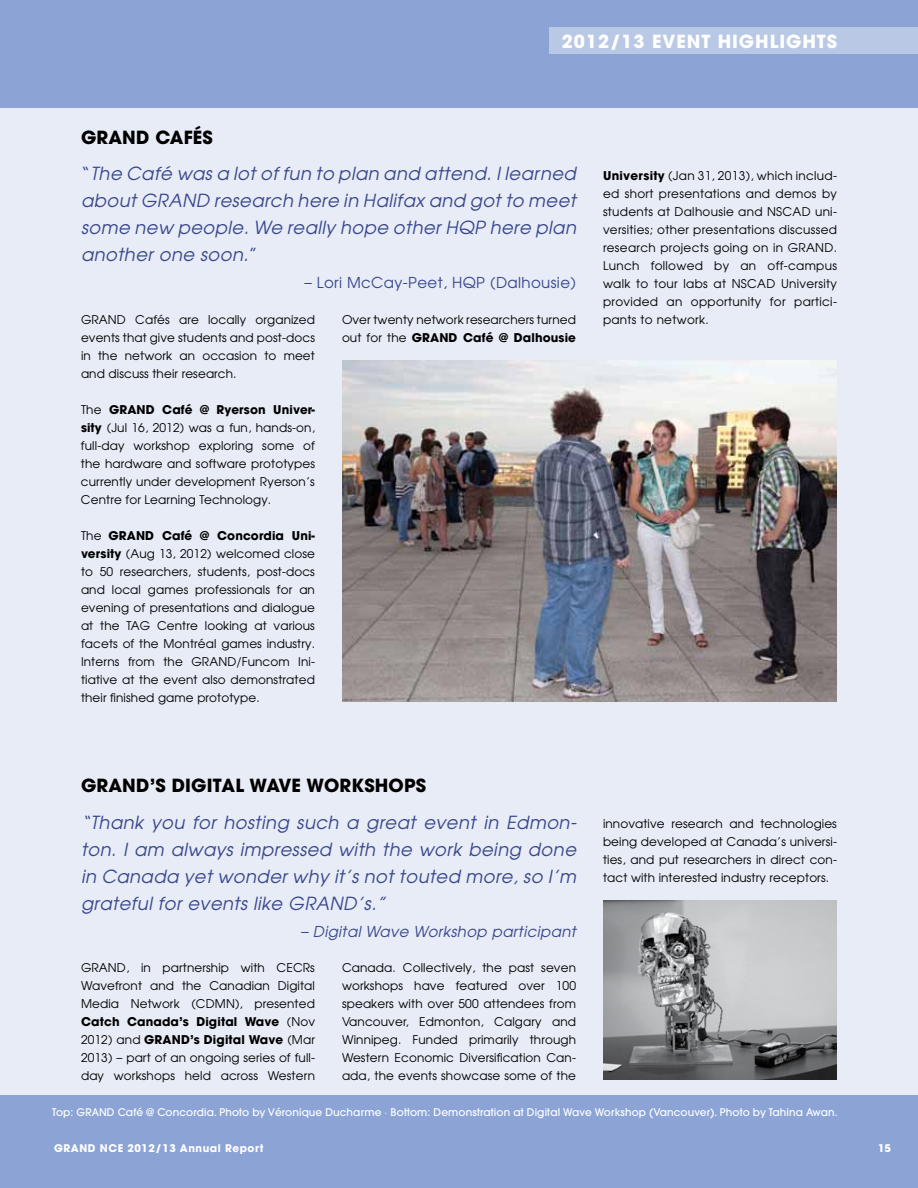
<style>
.page{position:relative;width:918px;height:1188px;background:#8ca4d5}
.page>*{position:absolute;margin:0;border:0;box-sizing:border-box;transform-origin:0 0}
.t1{font:italic 18px/27px "Avant Garde";letter-spacing:.025em;color:#38468d;text-align:justify}
.t2{font:700 18px "Avant Garde";letter-spacing:.01em;color:#000}
.t3{font:700 18px "Avant Garde";letter-spacing:.05em;color:#fff}
.t4{font:italic 15px "Avant Garde";letter-spacing:.025em;color:#38468d}
.t5{font:15px "Avant Garde";letter-spacing:.025em;color:#38468d}
.t6{font:12px/18px "Avant Garde";letter-spacing:.01em;color:#000;text-align:justify}
.t7{font:500 10.5px "Avant Garde";letter-spacing:.01em;color:#fff}
.t8{font:700 10.5px "Avant Garde";letter-spacing:.05em;color:#fff}
.s1{font-weight:700;font-style:normal;color:#000}
.s2{font-style:normal}
.s3{font-weight:700}
</style>
<div class="page">
<div style="left:0;top:108px;width:918px;height:987px;background:#e8ecf6"></div>
<div style="left:549px;top:27px;width:369px;height:27px;background:#b9c8e5"></div>
<img style="left:342px;top:360px;width:495px;height:342px">
<img style="left:603px;top:900px;width:234px;height:180px">
<h1 class="t3" style="left:562px;top:29px;width:114px">2012/13 Event</h1>
<h1 class="t3" style="left:718px;top:29px;width:110px">Highlights</h1>
<h1 class="t1" style="left:81px;top:119px;width:496px;line-height:35.8px"><span class="s1">GRAND Cafés<br></span><span class="s2">“</span>The Café was a lot of fun to plan and attend. I learned</h1>
<h1 class="t1" style="left:81px;top:186px;width:497px">about GRAND research here in Halifax and got to meet some new people. We really hope other HQP here plan another one soon.<span class="s2">”</span></h1>
<p class="t5" style="left:304px;top:273px;width:273px">– Lori McCay-Peet, HQP (Dalhousie)</p>
<p class="t6" style="left:81px;top:310px;width:236px">GRAND Cafés are locally organized events that give students and post-docs in the network an occasion to meet and discuss their research.</p>
<p class="t6" style="left:81px;top:400px;width:236px">The <span class="s3">GRAND Café @ Ryerson Univer&shy;sity</span> (Jul 16, 2012) was a fun, hands-on, full-day workshop exploring some of the hardware and software prototypes currently under development Ryerson’s Centre for Learning Technology.</p>
<p class="t6" style="left:81px;top:526px;width:236px">The <span class="s3">GRAND Café @ Concordia Uni&shy;versity</span> (Aug 13, 2012) welcomed close to 50 researchers, students, post-docs and local games professionals for an evening of presentations and dialogue at the TAG Centre looking at various facets of the Montréal games industry.<br>Interns from the GRAND/Funcom Ini&shy;tiative at the event also demonstrated their finished game prototype.</p>
<p class="t6" style="left:342px;top:310px;width:236px">Over twenty network researchers turned out for the <span class="s3">GRAND Café @ Dalhousie</span></p>
<p class="t6" style="left:603px;top:166px;width:236px"><span class="s3">University</span> (Jan 31, 2013), which includ&shy;ed short presentations and demos by students at Dalhousie and NSCAD uni&shy;versities; other presentations discussed research projects going on in GRAND.<br>Lunch followed by an off-campus walk to tour labs at NSCAD University provided an opportunity for partici&shy;pants to network.</p>
<h1 class="t2" style="left:81px;top:774px;width:136px">GRAND’s Digital</h1>
<h1 class="t2" style="left:250px;top:774px;width:14px">Wave</h1>
<h1 class="t2" style="left:307px;top:774px;width:15px">Works</h1>
<h1 class="t2" style="left:375px;top:774px;width:51px">hops</h1>
<h1 class="t1" style="left:81px;top:808px;width:497px">“Thank you for hosting such a great event in Edmon&shy;ton. I am always impressed with the work being done in Canada yet wonder why it’s not touted more, so I’m grateful for events like GRAND’s.”</h1>
<p class="t4" style="left:300px;top:922px;width:277px">– Digital Wave Workshop participant</p>
<p class="t6" style="left:81px;top:958px;width:236px">GRAND, in partnership with CECRs Wavefront and the Canadian Digital Media Network (CDMN), presented <span class="s3">Catch Canada’s Digital Wave</span> (Nov 2012) and <span class="s3">GRAND’s Digital Wave</span> (Mar 2013) – part of an ongoing series of full&shy;day workshops held across Western</p>
<p class="t6" style="left:342px;top:958px;width:236px">Canada. Collectively, the past seven workshops have featured over 100 speakers with over 500 attendees from Vancouver, Edmonton, Calgary and Winnipeg. Funded primarily through Western Economic Diversification Can&shy;ada, the events showcase some of the</p>
<p class="t6" style="left:603px;top:814px;width:236px">innovative research and technologies being developed at Canada’s universi&shy;ties, and put researchers in direct con&shy;tact with interested industry receptors.</p>
<p class="t7" style="left:52px;top:1106px;width:787px">Top: GRAND Café @ Concordia. Photo by Véronique Ducharme · Bottom: Demonstration at Digital Wave Workshop (Vancouver). Photo by Tahina Awan.</p>
<p class="t8" style="left:54px;top:1141px;width:211px">GRAND NCE 2012/13 Annual Report</p>
<p class="t8" style="left:878px;top:1141px;width:14px">15</p>
</div>
